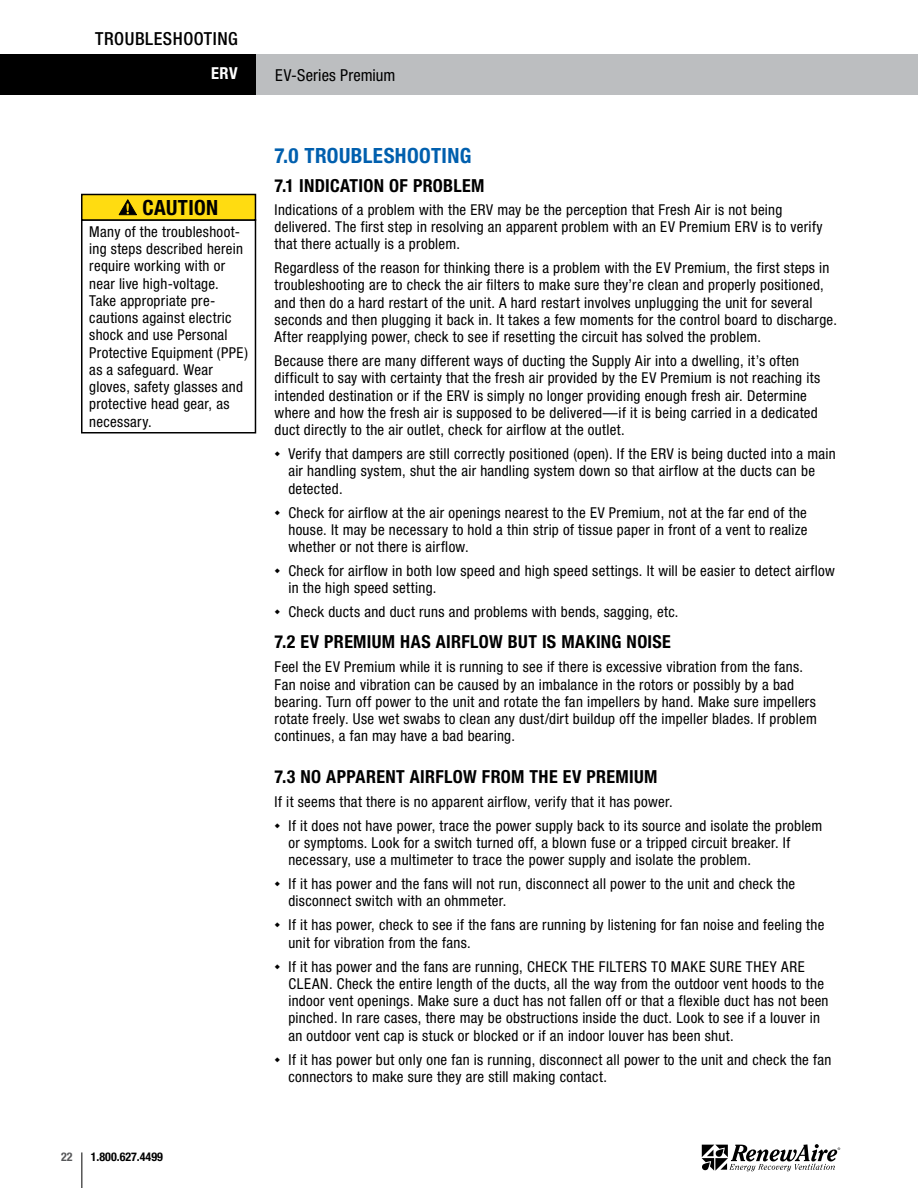
<style>
.page{position:relative;width:918px;height:1188px;background:#fff}
.page>*{position:absolute;margin:0;border:0;box-sizing:border-box;transform-origin:0 0}
.t1{font:700 condensed 21px "Helvetica Neue LT Std";letter-spacing:.02em;color:#005fae}
.t2{font:700 condensed 21px "Helvetica Neue LT Std";letter-spacing:.015em;color:#000}
.t3{font:700 condensed 18px "Helvetica Neue LT Std";letter-spacing:.02em;color:#000}
.t4{font:500 condensed 18px "Helvetica Neue LT Std";letter-spacing:.03em;color:#000}
.t5{font:condensed 16.5px "Helvetica Neue LT Std";letter-spacing:.005em;color:#000}
.t6{font:700 condensed 16.5px "Helvetica Neue LT Std";color:#fff}
.t7{font:condensed 15px/17.2px "Helvetica Neue LT Std";letter-spacing:.02em;color:#000}
.t8{font:700 condensed 12px "Helvetica Neue LT Std";color:#000}
.t9{font:700 condensed 12px "Helvetica Neue LT Std";color:#58595b}
</style>
<div class="page">
<div style="left:256px;top:54px;width:662px;height:40px;background:#bcbec0"></div>
<div style="left:0;top:54px;width:256px;height:40px;background:#000"></div>
<hr style="left:82px;top:1152px;width:1px;height:36px;background:#000">
<svg style="left:702px;top:1144px;width:138px;height:27px"></svg>
<div style="left:81px;top:219px;width:175px;height:215px;border:2px solid #000"></div>
<div style="left:82px;top:194px;width:173px;height:26px;background:#ffdc11"></div>
<svg style="left:119px;top:200px;width:18px;height:15px"></svg>
<div style="left:81px;top:194px;width:175px;height:27px;border:2px solid #000"></div>
<p class="t4" style="left:95px;top:28px;width:144px">TROUBLESHOOTING</p>
<p class="t6" style="left:211px;top:63px;width:28px">ERV</p>
<p class="t5" style="left:275px;top:66px;width:122px">EV-Series Premium</p>
<h1 class="t1" style="left:275px;top:143px;width:198px">7.0 TROUBLESHOOTING</h1>
<p class="t3" style="left:275px;top:174px;width:211px">7.1 INDICATION OF PROBLEM</p>
<h1 class="t2" style="left:142px;top:195px;width:77px">CAUTION</h1>
<p class="t7" style="left:275px;top:201px;width:550px">Indications of a problem with the ERV may be the perception that Fresh Air is not being delivered. The first step in resolving an apparent problem with an EV Premium ERV is to verify that there actually is a problem.</p>
<p class="t7" style="left:275px;top:259px;width:564px">Regardless of the reason for thinking there is a problem with the EV Premium, the first steps in troubleshooting are to check the air filters to make sure they’re clean and properly positioned, and then do a hard restart of the unit. A hard restart involves unplugging the unit for several seconds and then plugging it back in. It takes a few moments for the control board to discharge.<br>After reapplying power, check to see if resetting the circuit has solved the problem.</p>
<p class="t7" style="left:275px;top:352px;width:547px">Because there are many different ways of ducting the Supply Air into a dwelling, it’s often difficult to say with certainty that the fresh air provided by the EV Premium is not reaching its intended destination or if the ERV is simply no longer providing enough fresh air. Determine where and how the fresh air is supposed to be delivered—if it is being carried in a dedicated duct directly to the air outlet, check for airflow at the outlet.</p>
<p class="t7" style="left:288px;top:445px;width:549px;text-indent:-14px">◆ Verify that dampers are still correctly positioned (open). If the ERV is being ducted into a main air handling system, shut the air handling system down so that airflow at the ducts can be detected.</p>
<p class="t7" style="left:288px;top:504px;width:521px;text-align:justify;text-indent:-14px">◆ Check for airflow at the air openings nearest to the EV Premium, not at the far end of the house. It may be necessary to hold a thin strip of tissue paper in front of a vent to realize whether or not there is airflow.</p>
<p class="t7" style="left:288px;top:562px;width:548px;text-indent:-14px">◆ Check for airflow in both low speed and high speed settings. It will be easier to detect airflow in the high speed setting.</p>
<p class="t7" style="left:275px;top:603px;width:405px">◆ Check ducts and duct runs and problems with bends, sagging, etc.</p>
<p class="t3" style="left:275px;top:631px;width:398px">7.2 EV PREMIUM HAS AIRFLOW BUT IS MAKING NOISE</p>
<p class="t7" style="left:275px;top:658px;width:544px">Feel the EV Premium while it is running to see if there is excessive vibration from the fans.<br>Fan noise and vibration can be caused by an imbalance in the rotors or possibly by a bad bearing. Turn off power to the unit and rotate the fan impellers by hand. Make sure impellers rotate freely. Use wet swabs to clean any dust/dirt buildup off the impeller blades. If problem continues, a fan may have a bad bearing.</p>
<p class="t3" style="left:275px;top:765px;width:384px">7.3 NO APPARENT AIRFLOW FROM THE EV PREMIUM</p>
<p class="t7" style="left:275px;top:793px;width:400px">If it seems that there is no apparent airflow, verify that it has power.</p>
<p class="t7" style="left:288px;top:817px;width:535px;text-indent:-14px">◆ If it does not have power, trace the power supply back to its source and isolate the problem or symptoms. Look for a switch turned off, a blown fuse or a tripped circuit breaker. If necessary, use a multimeter to trace the power supply and isolate the problem.</p>
<p class="t7" style="left:288px;top:875px;width:508px;text-indent:-14px">◆ If it has power and the fans will not run, disconnect all power to the unit and check the disconnect switch with an ohmmeter.</p>
<p class="t7" style="left:288px;top:916px;width:537px;text-indent:-14px">◆ If it has power, check to see if the fans are running by listening for fan noise and feeling the unit for vibration from the fans.</p>
<p class="t7" style="left:288px;top:958px;width:542px;text-indent:-14px">◆ If it has power and the fans are running, CHECK THE FILTERS TO MAKE SURE THEY ARE CLEAN. Check the entire length of the ducts, all the way from the outdoor vent hoods to the indoor vent openings. Make sure a duct has not fallen off or that a flexible duct has not been pinched. In rare cases, there may be obstructions inside the duct. Look to see if a louver in an outdoor vent cap is stuck or blocked or if an indoor louver has been shut.</p>
<p class="t7" style="left:288px;top:1051px;width:545px;text-indent:-14px">◆ If it has power but only one fan is running, disconnect all power to the unit and check the fan connectors to make sure they are still making contact.</p>
<p class="t7" style="left:89px;top:223px;width:160px">Many of the troubleshoot&shy;ing steps described herein require working with or near live high-voltage.<br>Take appropriate pre&shy;cautions against electric shock and use Personal<br>Protective Equipment (PPE) as a safeguard. Wear gloves, safety glasses and protective head gear, as necessary.</p>
<p class="t9" style="left:61px;top:1150px;width:13px">22</p>
<p class="t8" style="left:91px;top:1150px;width:73px">1.800.627.4499</p>
</div>
